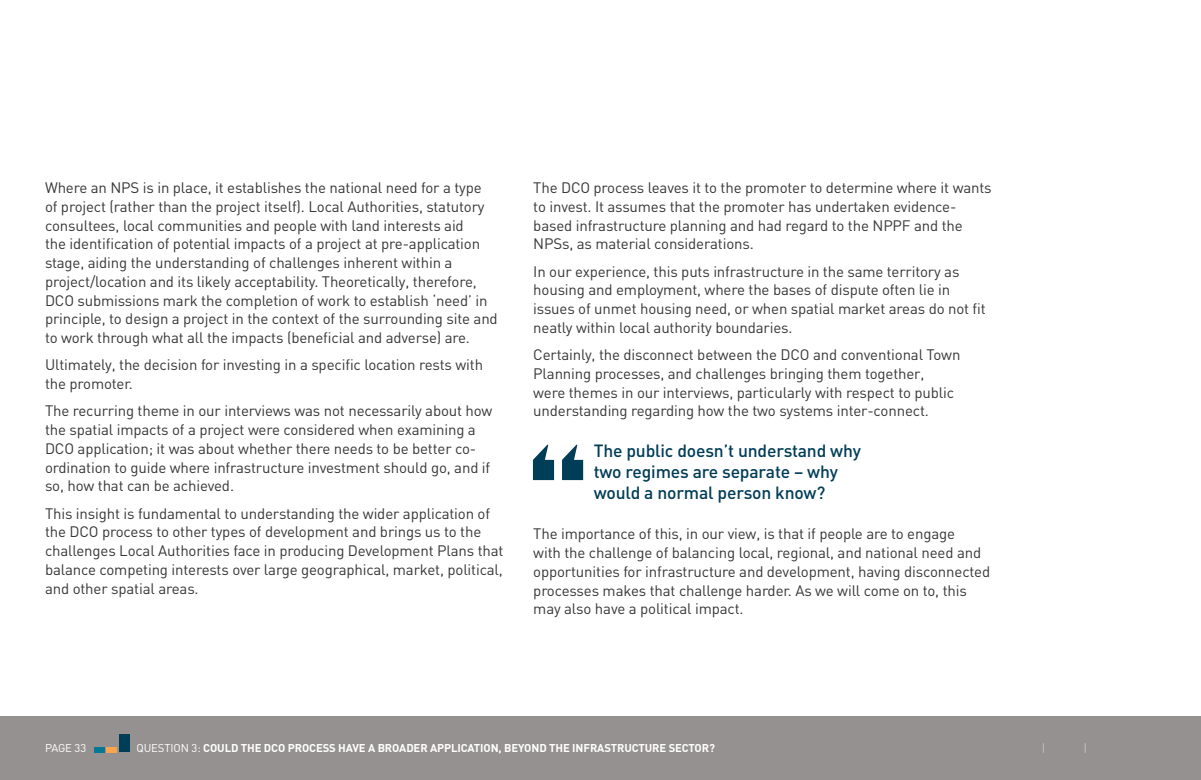
<style>
.page{position:relative;width:1201px;height:780px;background:#fff}
.page>*{position:absolute;margin:0;border:0;box-sizing:border-box;transform-origin:0 0}
.t1{font:500 17.5px/21.2px "DIN";letter-spacing:-.01em;color:#003d57}
.t2{font:15px/18.8px "DIN";letter-spacing:-.01em;color:#383636}
.t3{font:700 11.25px "DIN";letter-spacing:-.01em;color:#fff}
.t4{font:11.25px "DIN";letter-spacing:-.015em;color:#fff}
.t5{font:11.25px "DIN";color:#cdcaca}
.s1{font-weight:400}
</style>
<div class="page">
<svg style="left:562px;top:445px;width:21px;height:35px"></svg>
<svg style="left:533px;top:445px;width:21px;height:35px"></svg>
<div style="left:0;top:716px;width:1200px;height:64px;background:#969191"></div>
<div style="left:94px;top:746px;width:11px;height:6px;background:#057894"></div>
<div style="left:106px;top:746px;width:11px;height:6px;background:#faa34d"></div>
<div style="left:119px;top:734px;width:10px;height:18px;background:#003d57"></div>
<p class="t2" style="left:45px;top:178px;width:454px">Where an NPS is in place, it establishes the national need for a type of project (rather than the project itself). Local Authorities, statutory consultees, local communities and people with land interests aid<br>the identification of potential impacts of a project at pre-application stage, aiding the understanding of challenges inherent within a project/location and its likely acceptability. Theoretically, therefore, DCO submissions mark the completion of work to establish ‘need’ in principle, to design a project in the context of the surrounding site and to work through what all the impacts (beneficial and adverse) are.</p>
<p class="t2" style="left:45px;top:355px;width:439px">Ultimately, the decision for investing in a specific location rests with the promoter.</p>
<p class="t2" style="left:45px;top:401px;width:449px">The recurring theme in our interviews was not necessarily about how the spatial impacts of a project were considered when examining a DCO application; it was about whether there needs to be better co&shy;ordination to guide where infrastructure investment should go, and if so, how that can be achieved.</p>
<p class="t2" style="left:45px;top:503px;width:460px">This insight is fundamental to understanding the wider application of the DCO process to other types of development and brings us to the challenges Local Authorities face in producing Development Plans that balance competing interests over large geographical, market, political, and other spatial areas.</p>
<p class="t2" style="left:533px;top:178px;width:460px">The DCO process leaves it to the promoter to determine where it wants to invest. It assumes that the promoter has undertaken evidence&shy;based infrastructure planning and had regard to the NPPF and the NPSs, as material considerations.</p>
<p class="t2" style="left:533px;top:261px;width:454px">In our experience, this puts infrastructure in the same territory as housing and employment, where the bases of dispute often lie in issues of unmet housing need, or when spatial market areas do not fit neatly within local authority boundaries.</p>
<p class="t2" style="left:533px;top:345px;width:428px">Certainly, the disconnect between the DCO and conventional Town Planning processes, and challenges bringing them together,<br>were themes in our interviews, particularly with respect to public understanding regarding how the two systems inter-connect.</p>
<p class="t1" style="left:593px;top:439px;width:269px">The public doesn’t understand why two regimes are separate – why would a normal person know?</p>
<p class="t2" style="left:533px;top:524px;width:458px">The importance of this, in our view, is that if people are to engage<br>with the challenge of balancing local, regional, and national need and opportunities for infrastructure and development, having disconnected processes makes that challenge harder. As we will come on to, this may also have a political impact.</p>
<p class="t4" style="left:45px;top:740px;width:43px">PAGE 33</p>
<p class="t3" style="left:136px;top:740px;width:579px"><span class="s1">QUESTION 3:</span> COULD THE DCO PROCESS HAVE A BROADER APPLICATION, BEYOND THE INFRASTRUCTURE SECTOR?</p>
<p class="t5" style="left:1041px;top:740px;width:5px">|</p>
</div>
